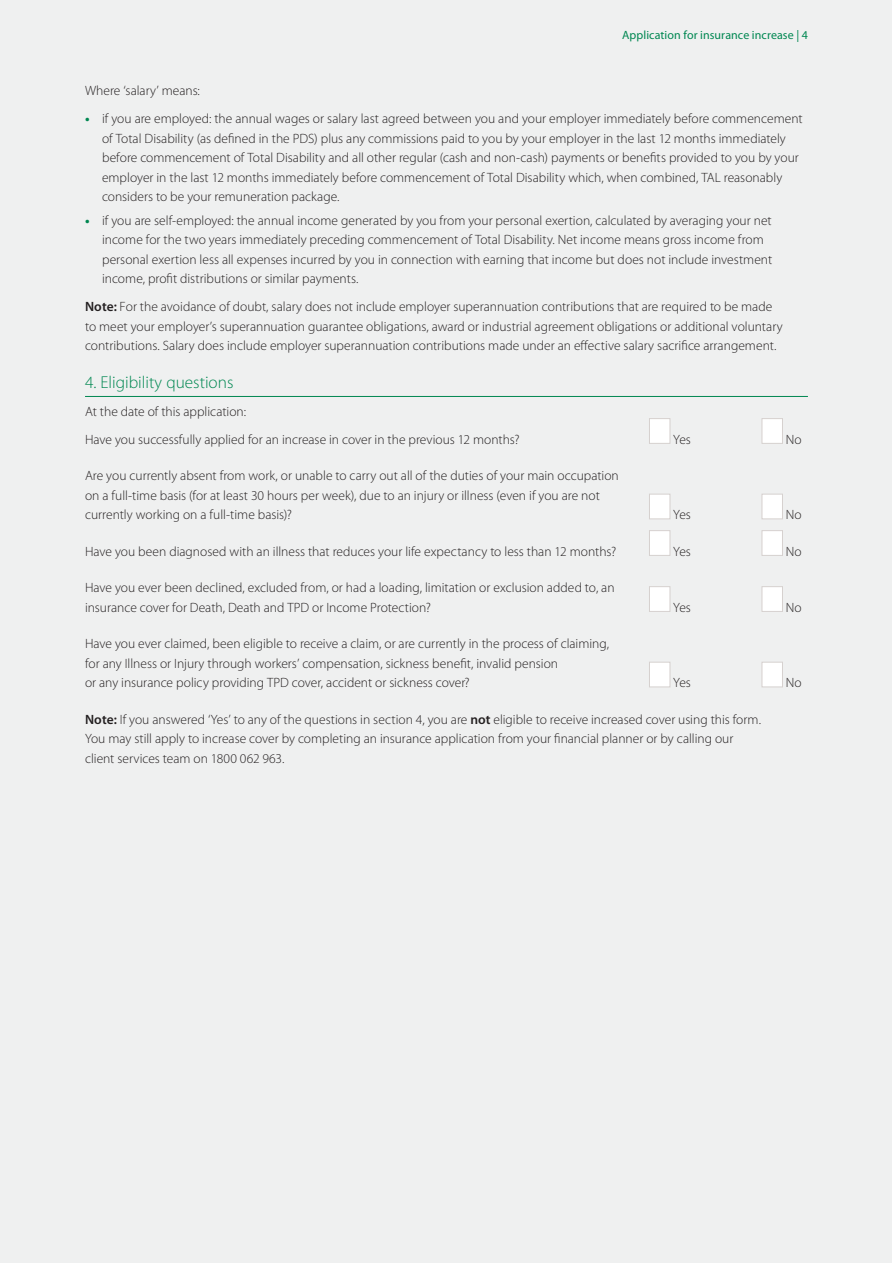
<style>
.page{position:relative;width:893px;height:1263px;background:#fff}
.page>*{position:absolute;margin:0;border:0;box-sizing:border-box;transform-origin:0 0}
.t1{font:300 17.25px "Myriad Pro";color:#008751}
.t2{font:300 13.5px/19.5px "Myriad Pro";color:#231f20}
.t3{font:12px "Myriad Pro";letter-spacing:.005em;color:#008751}
.s1{font-weight:700;color:#008751}
.s2{font-weight:600}
</style>
<div class="page">
<div style="left:0;top:0;width:892px;height:1263px;background:#eff0f0"></div>
<hr style="left:85px;top:396px;width:723px;height:1px;background:#008751">
<div style="left:649px;top:418px;width:21px;height:26px;background:#fff;border:1px solid #d6d1cf"></div>
<div style="left:762px;top:418px;width:21px;height:26px;background:#fff;border:1px solid #d6d1cf"></div>
<div style="left:649px;top:494px;width:21px;height:25px;background:#fff;border:1px solid #d6d1cf"></div>
<div style="left:762px;top:494px;width:21px;height:25px;background:#fff;border:1px solid #d6d1cf"></div>
<div style="left:649px;top:530px;width:21px;height:26px;background:#fff;border:1px solid #d6d1cf"></div>
<div style="left:762px;top:530px;width:21px;height:26px;background:#fff;border:1px solid #d6d1cf"></div>
<div style="left:649px;top:586px;width:21px;height:26px;background:#fff;border:1px solid #d6d1cf"></div>
<div style="left:762px;top:586px;width:21px;height:26px;background:#fff;border:1px solid #d6d1cf"></div>
<div style="left:649px;top:662px;width:21px;height:25px;background:#fff;border:1px solid #d6d1cf"></div>
<div style="left:762px;top:662px;width:21px;height:25px;background:#fff;border:1px solid #d6d1cf"></div>
<p class="t3" style="left:622px;top:27px;width:187px">Application for insurance increase | 4</p>
<p class="t2" style="left:85px;top:81px;width:116px">Where ‘salary’ means:</p>
<p class="t2" style="left:102px;top:109px;width:702px;text-indent:-17px"><span class="s1">•</span> if you are employed: the annual wages or salary last agreed between you and your employer immediately before commencement of Total Disability (as defined in the PDS) plus any commissions paid to you by your employer in the last 12 months immediately before commencement of Total Disability and all other regular (cash and non-cash) payments or benefits provided to you by your employer in the last 12 months immediately before commencement of Total Disability which, when combined, TAL reasonably considers to be your remuneration package.</p>
<p class="t2" style="left:102px;top:211px;width:672px;text-indent:-17px"><span class="s1">•</span> if you are self-employed: the annual income generated by you from your personal exertion, calculated by averaging your net income for the two years immediately preceding commencement of Total Disability. Net income means gross income from personal exertion less all expenses incurred by you in connection with earning that income but does not include investment income, profit distributions or similar payments.</p>
<p class="t2" style="left:85px;top:297px;width:699px"><span class="s2">Note:</span> For the avoidance of doubt, salary does not include employer superannuation contributions that are required to be made to meet your employer’s superannuation guarantee obligations, award or industrial agreement obligations or additional voluntary contributions. Salary does include employer superannuation contributions made under an effective salary sacrifice arrangement.</p>
<p class="t1" style="left:85px;top:372px;width:150px">4. Eligibility questions</p>
<p class="t2" style="left:85px;top:397px;width:436px;line-height:28px">At the date of this application:<br>Have you successfully applied for an increase in cover in the previous 12 months?</p>
<p class="t2" style="left:673px;top:429px;width:19px">Yes</p>
<p class="t2" style="left:786px;top:429px;width:17px">No</p>
<p class="t2" style="left:85px;top:466px;width:535px">Are you currently absent from work, or unable to carry out all of the duties of your main occupation on a full-time basis (for at least 30 hours per week), due to an injury or illness (even if you are not currently working on a full-time basis)?</p>
<p class="t2" style="left:673px;top:505px;width:19px">Yes</p>
<p class="t2" style="left:786px;top:505px;width:17px">No</p>
<p class="t2" style="left:85px;top:541px;width:533px">Have you been diagnosed with an illness that reduces your life expectancy to less than 12 months?</p>
<p class="t2" style="left:673px;top:541px;width:19px">Yes</p>
<p class="t2" style="left:786px;top:541px;width:17px">No</p>
<p class="t2" style="left:85px;top:578px;width:531px">Have you ever been declined, excluded from, or had a loading, limitation or exclusion added to, an insurance cover for Death, Death and TPD or Income Protection?</p>
<p class="t2" style="left:673px;top:597px;width:19px">Yes</p>
<p class="t2" style="left:786px;top:597px;width:17px">No</p>
<p class="t2" style="left:85px;top:634px;width:526px">Have you ever claimed, been eligible to receive a claim, or are currently in the process of claiming, for any Illness or Injury through workers’ compensation, sickness benefit, invalid pension<br>or any insurance policy providing TPD cover, accident or sickness cover?</p>
<p class="t2" style="left:673px;top:673px;width:19px">Yes</p>
<p class="t2" style="left:786px;top:673px;width:17px">No</p>
<p class="t2" style="left:85px;top:709px;width:677px"><span class="s2">Note:</span> If you answered ‘Yes’ to any of the questions in section 4, you are <span class="s2">not</span> eligible to receive increased cover using this form.<br>You may still apply to increase cover by completing an insurance application from your financial planner or by calling our client services team on 1800 062 963.</p>
</div>
